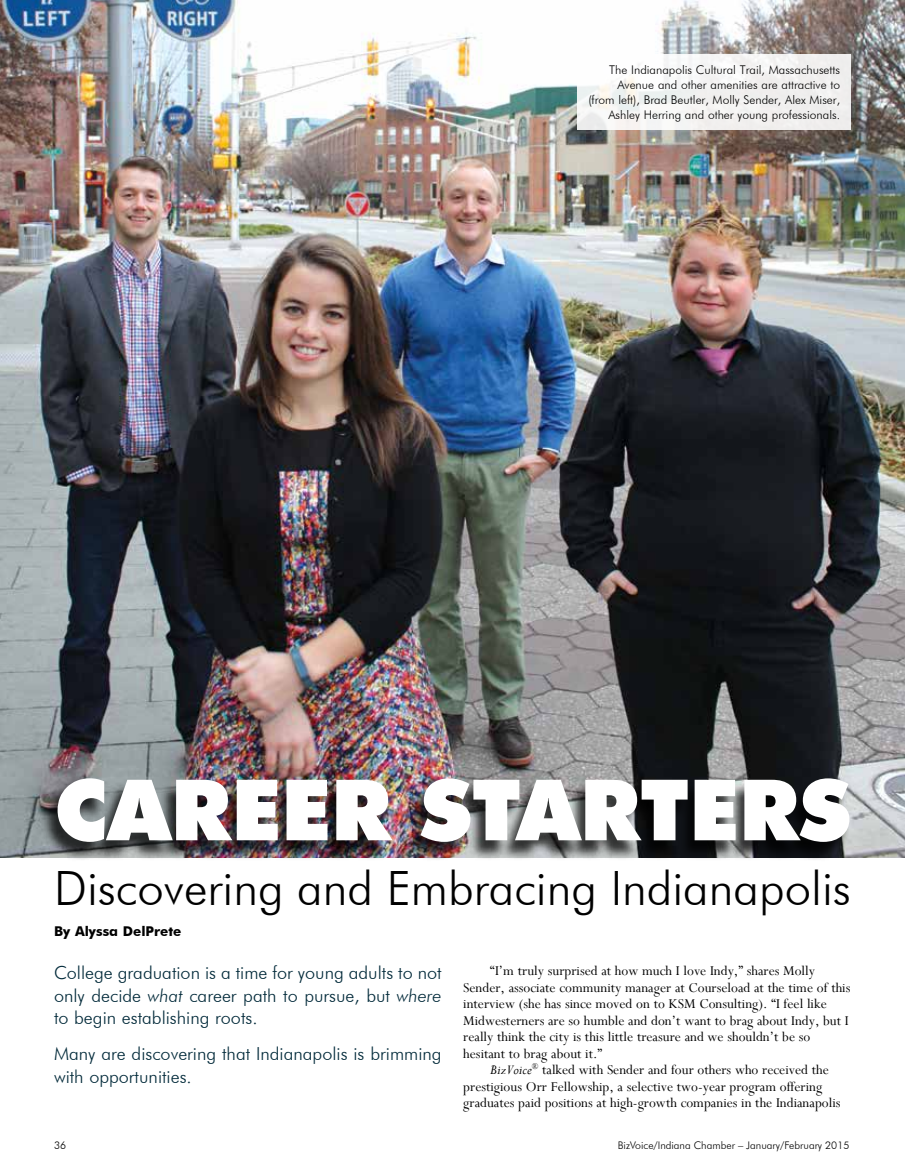
<style>
.page{position:relative;width:905px;height:1175px;background:#fff}
.page>*{position:absolute;margin:0;border:0;box-sizing:border-box;transform-origin:0 0}
.t1{font:900 84.6px "Futura BT";color:#fff}
.t2{font:300 47.25px "Futura BT";color:#000}
.t3{font:300 18px/22.5px "Futura BT";color:#022a3a;text-align:justify}
.t4{font:15px/16.5px "Perpetua";color:#000}
.t5{font:700 13.5px "Futura BT";color:#000}
.t6{font:300 12px/15px "Futura BT";color:#000;text-align:right}
.t7{font:300 10.5px "Futura BT";color:#000}
.s1{font-style:italic}
</style>
<div class="page">
<img style="left:0;top:0;width:904px;height:857px">
<div style="left:41px;top:781px;width:808px;height:80px;background:#000;opacity:.75"></div>
<div style="left:577px;top:55px;width:273px;height:75px;background:linear-gradient(to right,#f9faf9,#efeeed)"></div>
<p class="t6" style="left:588px;top:63px;width:253px">The Indianapolis Cultural Trail, Massachusetts Avenue and other amenities are attractive to (from left), Brad Beutler, Molly Sender, Alex Miser, Ashley Herring and other young professionals.</p>
<h1 class="t1" style="left:54px;top:758px;width:798px">CAREER STARTERS</h1>
<h2 class="t2" style="left:54px;top:859px;width:798px">Discovering and Embracing Indianapolis</h2>
<p class="t5" style="left:54px;top:923px;width:129px">By Alyssa DelPrete</p>
<p class="t3" style="left:54px;top:961px;width:389px">College graduation is a time for young adults to not only decide <span class="s1">what</span> career path to pursue, but <span class="s1">where </span>to begin establishing roots.</p>
<p class="t3" style="left:54px;top:1042px;width:389px">Many are discovering that Indianapolis is brimming with opportunities.</p>
<p class="t4" style="left:463px;top:962px;width:388px;text-indent:27px">“I’m truly surprised at how much I love Indy,” shares Molly Sender, associate community manager at Courseload at the time of this interview (she has since moved on to KSM Consulting). “I feel like Midwesterners are so humble and don’t want to brag about Indy, but I really think the city is this little treasure and we shouldn’t be so hesitant to brag about it.”</p>
<p class="t4" style="left:463px;top:1061px;width:378px;text-indent:27px"><span class="s1">BizVoice</span><sup>®</sup> talked with Sender and four others who received the prestigious Orr Fellowship, a selective two-year program offering graduates paid positions at high-growth companies in the Indianapolis</p>
<p class="t7" style="left:54px;top:1139px;width:14px">36</p>
<p class="t7" style="left:618px;top:1139px;width:233px">BizVoice/Indiana Chamber – January/February 2015</p>
</div>
